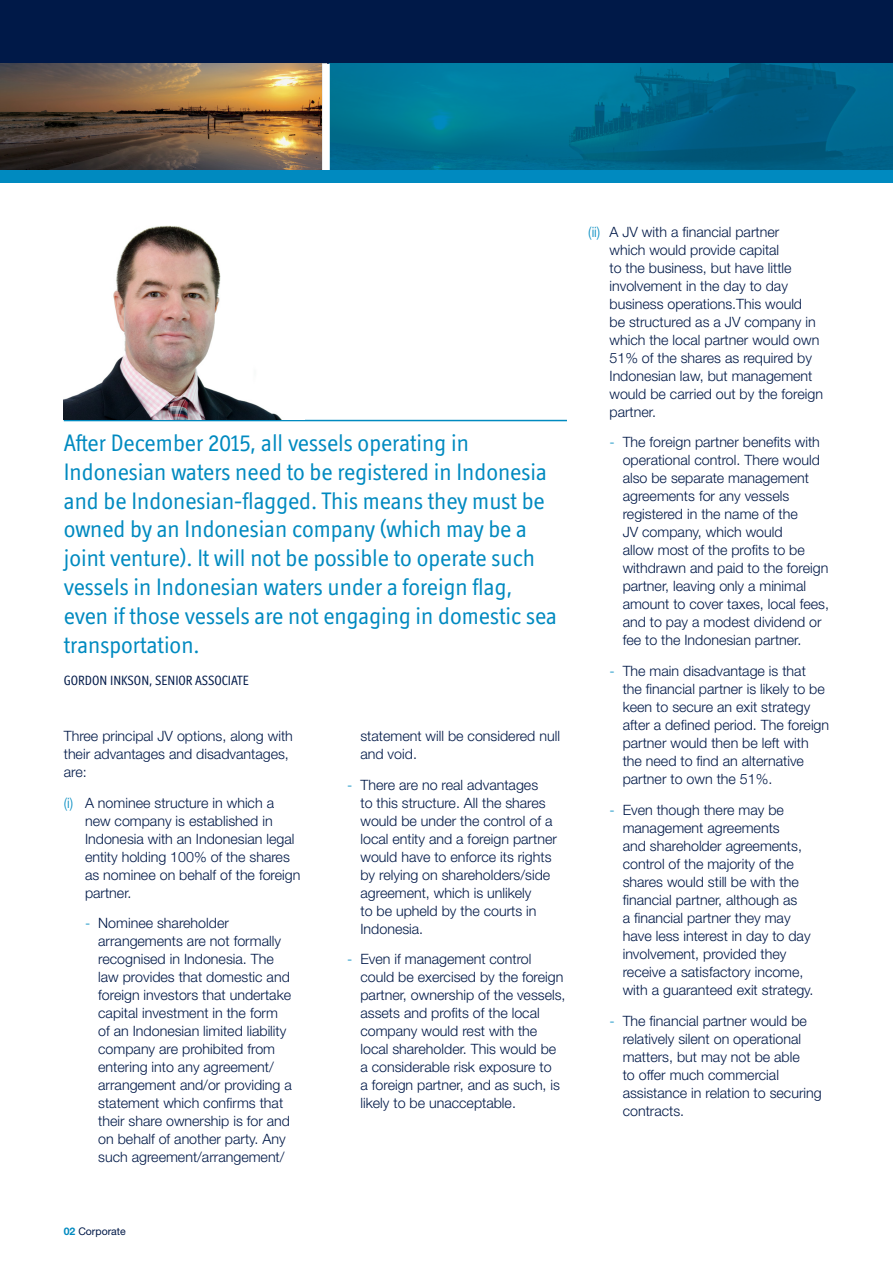
<style>
.page{position:relative;width:893px;height:1263px;background:#fff}
.page>*{position:absolute;margin:0;border:0;box-sizing:border-box;transform-origin:0 0}
.Pull_Quote{font:24px/28.8px "Officina Display ITC Std";color:#008ac0}
.Body_Copy{font:300 14.25px/18px "Helvetica Neue";color:#001948}
.Pull_Quote-2{font:13.5px "Officina Display ITC Std";color:#001948}
.t1{font:10.5px "Helvetica Neue";color:#001948}
.s1{color:#008ac0}
.s2{font-weight:700;color:#008ac0}
</style>
<div class="page">
<div style="left:0;top:0;width:893px;height:170px;background:#001948"></div>
<img style="left:0;top:64px;width:322px;height:106px">
<hr style="left:64px;top:420px;width:503px;height:1px;background:#008ac0">
<img style="left:64px;top:225px;width:218px;height:195px">
<img style="left:331px;top:64px;width:562px;height:106px">
<div style="left:322px;top:64px;width:8px;height:106px;background:#fff"></div>
<div style="left:0;top:170px;width:893px;height:13px;background:#008ac0"></div>
<p class="Pull_Quote" style="left:64px;top:428px;width:495px">After December 2015, all vessels operating in Indonesian waters need to be registered in Indonesia and be Indonesian-flagged. This means they must be owned by an Indonesian company (which may be a joint venture). It will not be possible to operate such vessels in Indonesian waters under a foreign flag, even if those vessels are not engaging in domestic sea transportation.</p>
<p class="Pull_Quote-2" style="left:64px;top:673px;width:186px">GORDON INKSON, SENIOR ASSOCIATE</p>
<p class="Body_Copy" style="left:64px;top:726px;width:231px">Three principal JV options, along with their advantages and disadvantages, are:</p>
<p class="Body_Copy" style="left:85px;top:793px;width:217px;text-indent:-21px"><span class="s1">(i)</span> A nominee structure in which a new company is established in<br>Indonesia with an Indonesian legal entity holding 100% of the shares as nominee on behalf of the foreign partner.</p>
<p class="Body_Copy" style="left:98px;top:914px;width:195px;text-indent:-13px"><span class="s1">-</span> Nominee shareholder arrangements are not formally recognised in Indonesia. The law provides that domestic and foreign investors that undertake capital investment in the form of an Indonesian limited liability company are prohibited from entering into any agreement/ arrangement and/or providing a statement which confirms that their share ownership is for and on behalf of another party. Any such agreement/arrangement/</p>
<p class="Body_Copy" style="left:360px;top:726px;width:201px">statement will be considered null and void.</p>
<p class="Body_Copy" style="left:360px;top:775px;width:198px;text-indent:-13px"><span class="s1">-</span> There are no real advantages<br>to this structure. All the shares would be under the control of a local entity and a foreign partner would have to enforce its rights by relying on shareholders/side agreement, which is unlikely<br>to be upheld by the courts in<br>Indonesia.</p>
<p class="Body_Copy" style="left:360px;top:950px;width:207px;text-indent:-13px"><span class="s1">-</span> Even if management control could be exercised by the foreign partner, ownership of the vessels, assets and profits of the local company would rest with the local shareholder. This would be a considerable risk exposure to<br>a foreign partner, and as such, is likely to be unacceptable.</p>
<p class="Body_Copy" style="left:609px;top:222px;width:215px;text-indent:-21px"><span class="s1">(ii)</span> A JV with a financial partner<br>which would provide capital<br>to the business, but have little involvement in the day to day business operations.This would<br>be structured as a JV company in which the local partner would own<br>51% of the shares as required by<br>Indonesian law, but management would be carried out by the foreign partner.</p>
<p class="Body_Copy" style="left:623px;top:433px;width:208px;text-indent:-13px"><span class="s1">-</span> The foreign partner benefits with operational control. There would also be separate management agreements for any vessels registered in the name of the<br>JV company, which would<br>allow most of the profits to be withdrawn and paid to the foreign partner, leaving only a minimal amount to cover taxes, local fees, and to pay a modest dividend or fee to the Indonesian partner.</p>
<p class="Body_Copy" style="left:623px;top:662px;width:208px;text-indent:-13px"><span class="s1">-</span> The main disadvantage is that<br>the financial partner is likely to be keen to secure an exit strategy after a defined period. The foreign partner would then be left with the need to find an alternative partner to own the 51%.</p>
<p class="Body_Copy" style="left:623px;top:800px;width:192px;text-indent:-13px"><span class="s1">-</span> Even though there may be management agreements<br>and shareholder agreements, control of the majority of the shares would still be with the financial partner, although as<br>a financial partner they may have less interest in day to day involvement, provided they receive a satisfactory income, with a guaranteed exit strategy.</p>
<p class="Body_Copy" style="left:623px;top:1011px;width:201px;text-indent:-13px"><span class="s1">-</span> The financial partner would be relatively silent on operational matters, but may not be able<br>to offer much commercial assistance in relation to securing contracts.</p>
<p class="t1" style="left:64px;top:1225px;width:64px"><span class="s2">02</span> Corporate</p>
</div>
